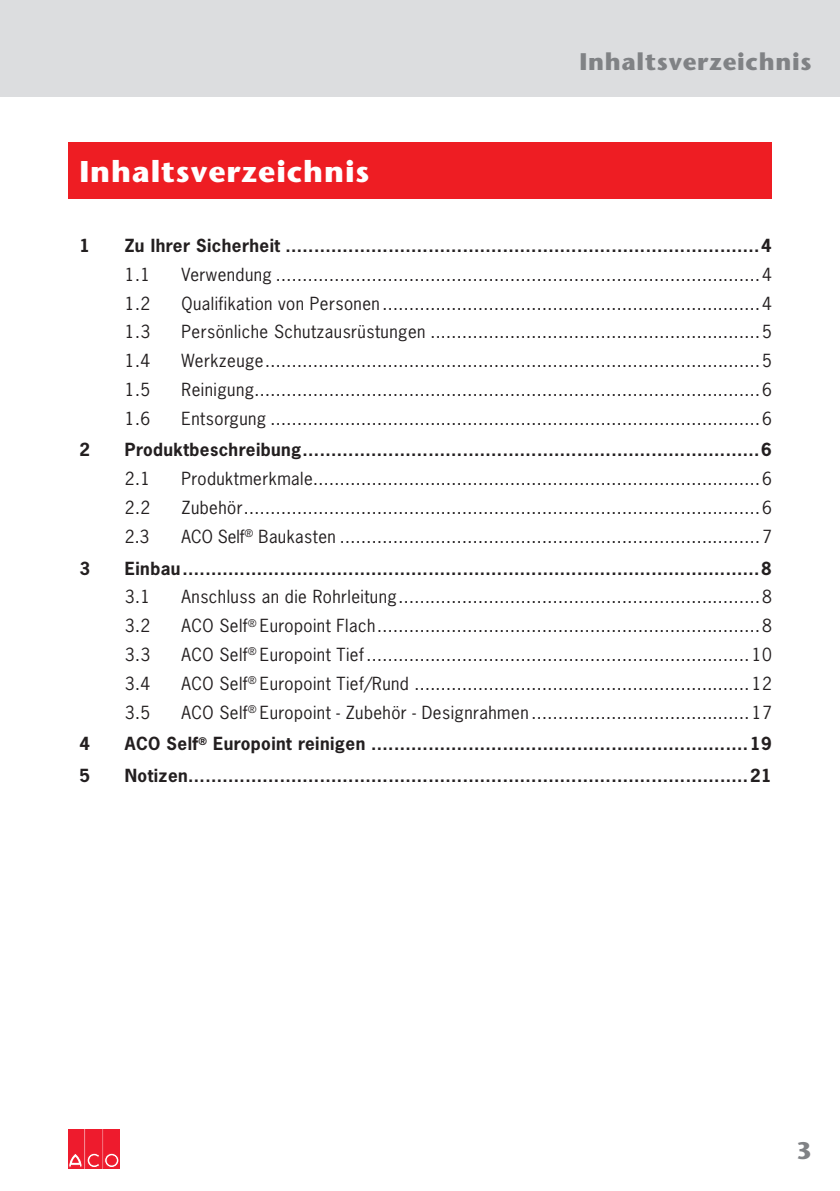
<style>
.page{position:relative;width:840px;height:1191px;background:#fff}
.page>*{position:absolute;margin:0;border:0;box-sizing:border-box;transform-origin:0 0}
.t1{font:700 30px "Stone Sans";letter-spacing:.03em;color:#fff}
.t2{font:700 24px "Stone Sans";letter-spacing:.03em;color:#808285}
.t3{font:17px "News Gothic";letter-spacing:.025em;color:#231f20}
.t4{font:700 17px "News Gothic";letter-spacing:.025em;color:#231f20}
</style>
<div class="page">
<div style="left:68px;top:1129px;width:16px;height:39px;background:#ee1b2d"></div>
<div style="left:85px;top:1129px;width:17px;height:39px;background:#ee1b2d;border:1px solid #ee1b2d"></div>
<svg style="left:69px;top:1153px;width:31px;height:14px"></svg>
<div style="left:103px;top:1129px;width:17px;height:39px;background:#ee1b2d;border:1px solid #ee1b2d"></div>
<svg style="left:105px;top:1153px;width:14px;height:14px"></svg>
<div style="left:104px;top:1153px;width:15px;height:14px;border:1px solid #ee1b2d;border-radius:50%"></div>
<div style="left:107px;top:1155px;width:9px;height:10px;background:#ee1b2d;border-radius:50%"></div>
<div style="left:107px;top:1155px;width:9px;height:10px;border:1px solid #ee1b2d;border-radius:50%"></div>
<div style="left:0;top:0;width:839px;height:96px;background:#dcdddf"></div>
<div style="left:68px;top:142px;width:703px;height:56px;background:#ee1d23"></div>
<h1 class="t1" style="left:79px;top:153px;width:291px">Inhaltsverzeichnis</h1>
<h2 class="t2" style="left:579px;top:47px;width:233px">Inhaltsverzeichnis</h2>
<p class="t4" style="left:79px;top:234px;width:12px">1</p>
<p class="t4" style="left:125px;top:234px;width:648px">Zu Ihrer Sicherheit ...................................................................................4</p>
<p class="t3" style="left:125px;top:263px;width:27px">1.1</p>
<p class="t3" style="left:181px;top:263px;width:591px">Verwendung ...........................................................................................4</p>
<p class="t3" style="left:125px;top:292px;width:27px">1.2</p>
<p class="t3" style="left:181px;top:292px;width:591px">Qualifikation von Personen .......................................................................4</p>
<p class="t3" style="left:125px;top:321px;width:27px">1.3</p>
<p class="t3" style="left:181px;top:321px;width:591px">Persönliche Schutzausrüstungen ..............................................................5</p>
<p class="t3" style="left:125px;top:350px;width:27px">1.4</p>
<p class="t3" style="left:181px;top:350px;width:591px">Werkzeuge.............................................................................................5</p>
<p class="t3" style="left:125px;top:378px;width:27px">1.5</p>
<p class="t3" style="left:181px;top:378px;width:591px">Reinigung...............................................................................................6</p>
<p class="t3" style="left:125px;top:407px;width:27px">1.6</p>
<p class="t3" style="left:181px;top:407px;width:591px">Entsorgung ............................................................................................6</p>
<p class="t4" style="left:79px;top:439px;width:12px">2</p>
<p class="t4" style="left:125px;top:439px;width:648px">Produktbeschreibung................................................................................6</p>
<p class="t3" style="left:125px;top:468px;width:27px">2.1</p>
<p class="t3" style="left:181px;top:468px;width:591px">Produktmerkmale....................................................................................6</p>
<p class="t3" style="left:125px;top:496px;width:27px">2.2</p>
<p class="t3" style="left:181px;top:496px;width:591px">Zubehör.................................................................................................6</p>
<p class="t3" style="left:125px;top:525px;width:26px">2.3</p>
<p class="t3" style="left:181px;top:525px;width:591px">ACO Self<sup>®</sup> Baukasten ...............................................................................7</p>
<p class="t4" style="left:79px;top:557px;width:12px">3</p>
<p class="t4" style="left:125px;top:557px;width:648px">Einbau.....................................................................................................8</p>
<p class="t3" style="left:125px;top:586px;width:27px">3.1</p>
<p class="t3" style="left:181px;top:586px;width:591px">Anschluss an die Rohrleitung....................................................................8</p>
<p class="t3" style="left:125px;top:615px;width:27px">3.2</p>
<p class="t3" style="left:181px;top:615px;width:591px">ACO Self<sup>®</sup> Europoint Flach........................................................................8</p>
<p class="t3" style="left:125px;top:643px;width:27px">3.3</p>
<p class="t3" style="left:181px;top:643px;width:591px">ACO Self<sup>®</sup> Europoint Tief........................................................................10</p>
<p class="t3" style="left:125px;top:672px;width:27px">3.4</p>
<p class="t3" style="left:181px;top:672px;width:591px">ACO Self<sup>®</sup> Europoint Tief/Rund ...............................................................12</p>
<p class="t3" style="left:125px;top:701px;width:27px">3.5</p>
<p class="t3" style="left:181px;top:701px;width:591px">ACO Self<sup>®</sup> Europoint - Zubehör - Designrahmen .........................................17</p>
<p class="t4" style="left:79px;top:732px;width:12px">4</p>
<p class="t4" style="left:125px;top:732px;width:648px">ACO Self<sup>®</sup> Europoint reinigen ..................................................................19</p>
<p class="t4" style="left:79px;top:764px;width:12px">5</p>
<p class="t4" style="left:125px;top:764px;width:648px">Notizen..................................................................................................21</p>
<h2 class="t2" style="left:796px;top:1135px;width:17px">3</h2>
</div>
